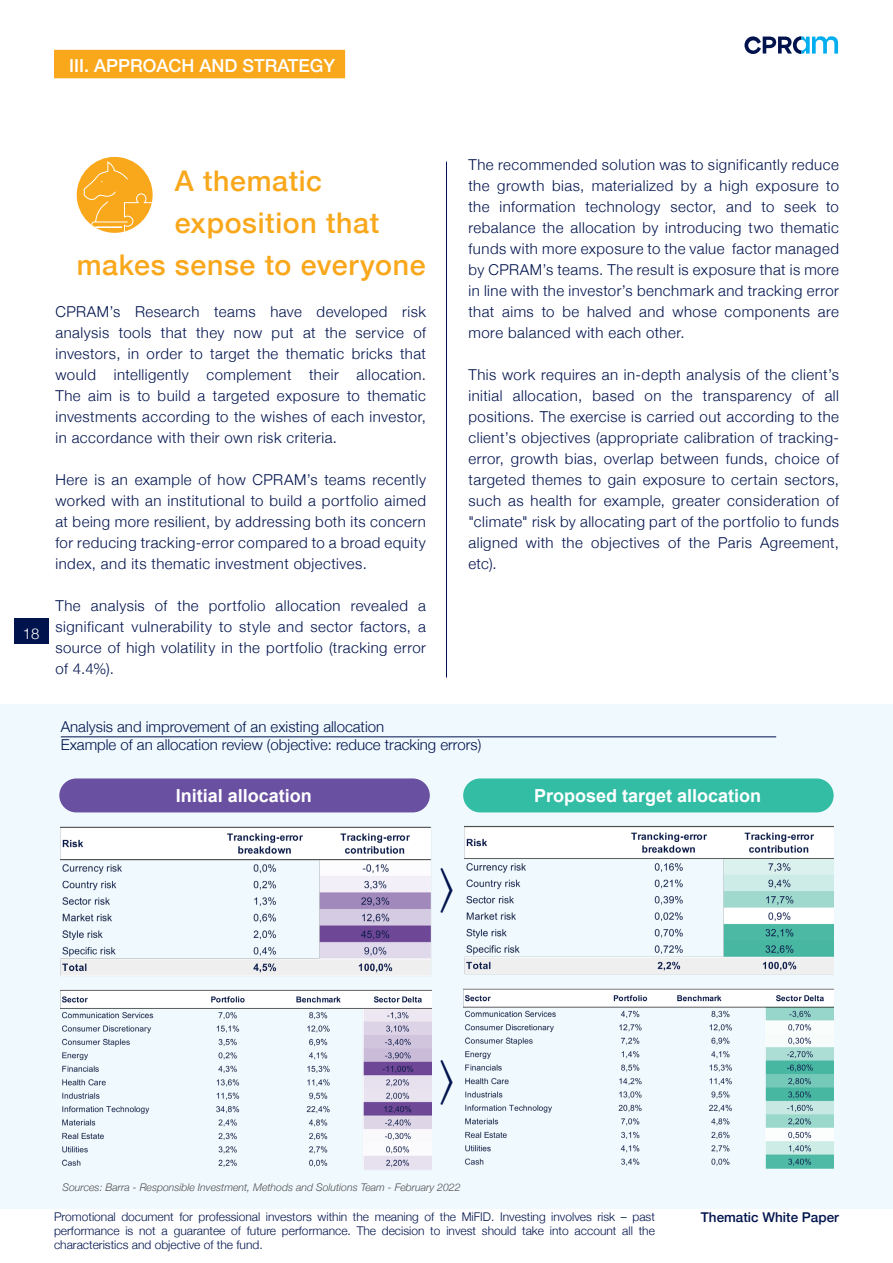
<style>
.page{position:relative;width:893px;height:1263px;background:#fff}
.page>*{position:absolute;margin:0;border:0;box-sizing:border-box;transform-origin:0 0}
.courant{font:500 28.5px "Helvetica Neue";letter-spacing:.02em;color:#f9a71b}
.t1{font:700 18px "Arial";color:#fff}
.rubrique{font:500 18px "Helvetica Neue";color:#fff}
.courant-2{font:300 15px/21px "Helvetica Neue";letter-spacing:.035em;color:#00134d;text-align:justify}
.titre_graphe{font:300 15px "Helvetica Neue";color:#00134d}
.t2{font:300 15px "Helvetica Neue";color:#fff}
.t3{font:500 13.5px "Helvetica Neue";color:#00134d}
.t4{font:300 12px/14.4px "Helvetica Neue";color:#00134d;text-align:justify}
.courant-3{font:italic 300 10.5px "Helvetica Neue";color:#4e4f50}
</style>
<div class="page">
<div style="left:14px;top:619px;width:34px;height:25px;background:#00134d"></div>
<svg style="left:744px;top:36px;width:94px;height:18px"></svg>
<div style="left:0;top:705px;width:893px;height:504px;background:#f0f9fd"></div>
<div style="left:54px;top:50px;width:291px;height:28px;background:#f9a71b"></div>
<div style="left:77px;top:157px;width:76px;height:76px;background:#f9a71b;border-radius:50%"></div>
<svg style="left:83px;top:161px;width:70px;height:72px"></svg>
<hr style="left:446px;top:162px;width:1px;height:515px;background:#00134d">
<hr style="left:61px;top:736px;width:715px;height:1px;background:#00134d">
<img style="left:61px;top:826px;width:370px;height:149px">
<img style="left:464px;top:826px;width:370px;height:149px">
<img style="left:61px;top:989px;width:370px;height:181px">
<img style="left:463px;top:988px;width:371px;height:181px">
<div style="left:59px;top:778px;width:371px;height:34px;background:#6a50a1;border-radius:17px"></div>
<div style="left:463px;top:778px;width:371px;height:34px;background:#33bda5;border-radius:17px"></div>
<p class="rubrique" style="left:69px;top:51px;width:268px">III. APPROACH AND STRATEGY</p>
<p class="t2" style="left:23px;top:621px;width:18px">18</p>
<p class="courant" style="left:175px;top:158px;width:149px">A thematic</p>
<p class="courant" style="left:175px;top:200px;width:206px">exposition that</p>
<p class="courant" style="left:77px;top:242px;width:350px">makes sense to everyone</p>
<p class="courant-2" style="left:55px;top:300px;width:372px">CPRAM’s Research teams have developed risk analysis tools that they now put at the service of investors, in order to target the thematic bricks that would intelligently complement their allocation.<br>The aim is to build a targeted exposure to thematic investments according to the wishes of each investor, in accordance with their own risk criteria.</p>
<p class="courant-2" style="left:55px;top:468px;width:372px">Here is an example of how CPRAM’s teams recently worked with an institutional to build a portfolio aimed at being more resilient, by addressing both its concern for reducing tracking-error compared to a broad equity index, and its thematic investment objectives.</p>
<p class="courant-2" style="left:55px;top:594px;width:372px">The analysis of the portfolio allocation revealed a significant vulnerability to style and sector factors, a source of high volatility in the portfolio (tracking error of 4.4%).</p>
<p class="courant-2" style="left:468px;top:153px;width:372px">The recommended solution was to significantly reduce the growth bias, materialized by a high exposure to the information technology sector, and to seek to rebalance the allocation by introducing two thematic funds with more exposure to the value factor managed by CPRAM’s teams. The result is exposure that is more in line with the investor’s benchmark and tracking error that aims to be halved and whose components are more balanced with each other.</p>
<p class="courant-2" style="left:468px;top:363px;width:372px">This work requires an in-depth analysis of the client’s initial allocation, based on the transparency of all positions. The exercise is carried out according to the client’s objectives (appropriate calibration of tracking&shy;error, growth bias, overlap between funds, choice of targeted themes to gain exposure to certain sectors, such as health for example, greater consideration of "climate" risk by allocating part of the portfolio to funds aligned with the objectives of the Paris Agreement, etc).</p>
<p class="titre_graphe" style="left:61px;top:715px;width:325px">Analysis and improvement of an existing allocation</p>
<p class="titre_graphe" style="left:61px;top:733px;width:422px">Example of an allocation review (objective: reduce tracking errors)</p>
<p class="t1" style="left:176px;top:784px;width:138px">Initial allocation</p>
<p class="t1" style="left:534px;top:784px;width:229px">Proposed target allocation</p>
<p class="courant-3" style="left:63px;top:1178px;width:400px">Sources: Barra - Responsible Investment, Methods and Solutions Team - February 2022</p>
<p class="t4" style="left:54px;top:1208px;width:602px">Promotional document for professional investors within the meaning of the MiFID. Investing involves risk – past performance is not a guarantee of future performance. The decision to invest should take into account all the characteristics and objective of the fund.</p>
<p class="t3" style="left:701px;top:1206px;width:140px">Thematic White Paper</p>
</div>
